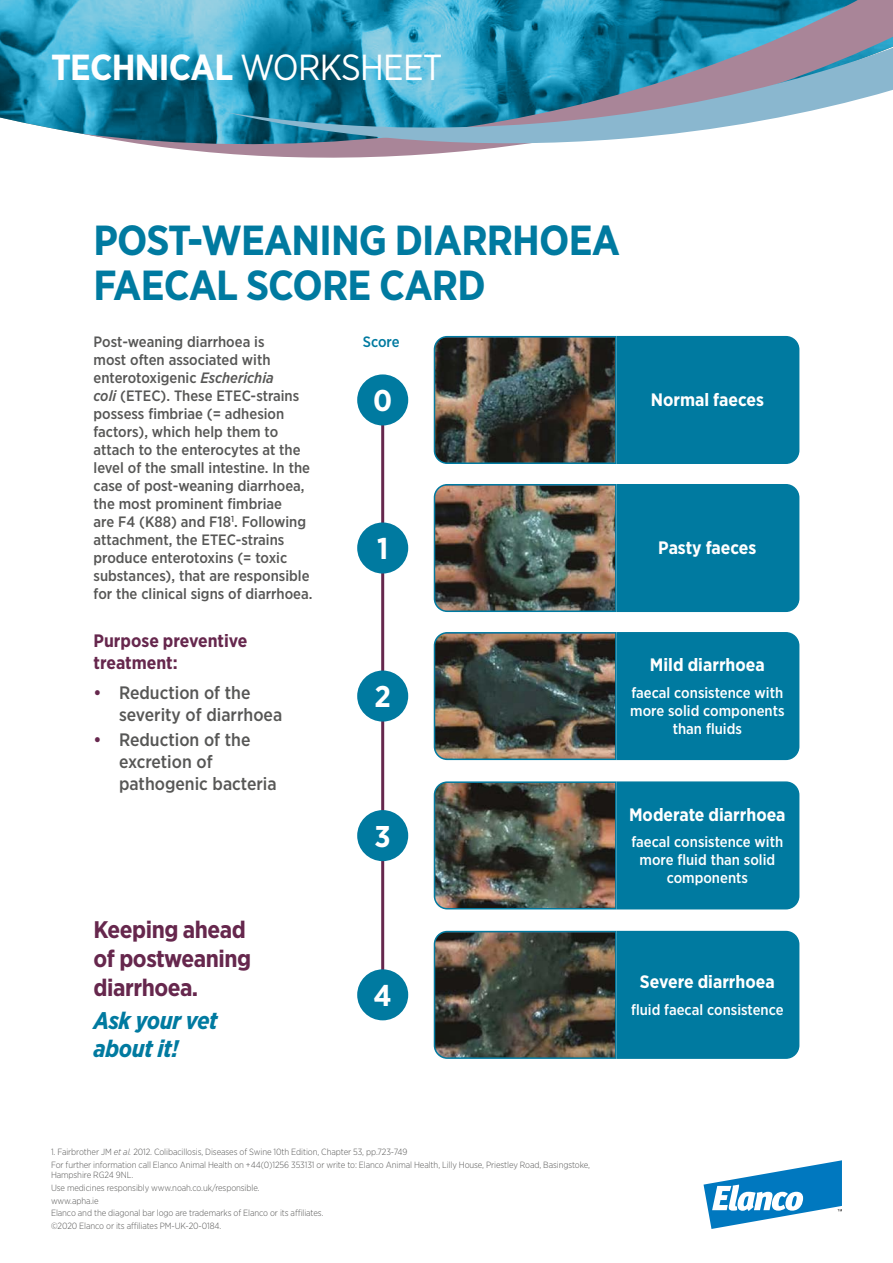
<style>
.page{position:relative;width:893px;height:1263px;background:#fff}
.page>*{position:absolute;margin:0;border:0;box-sizing:border-box;transform-origin:0 0}
.t1{font:700 42px/45.3px "Gotham Narrow";letter-spacing:-.02em;color:#007aa0}
.t2{font:700 36.3px "Gotham Narrow";letter-spacing:-.02em;color:#fff}
.t3{font:700 30px "Gotham Narrow";color:#fff}
.t4{font:700 24px/28.8px "Gotham Narrow";letter-spacing:-.02em;color:#66274d}
.t5{font:italic 700 24px/28.8px "Gotham Narrow";letter-spacing:-.02em;color:#007aa0}
.t6{font:500 18px/21.6px "Gotham Narrow";color:#575756}
.t7{font:700 18px "Gotham Narrow";color:#fff}
.t8{font:700 18px/21.6px "Gotham Narrow";color:#66274d}
.t9{font:500 15px/18px "Gotham Narrow";color:#575756}
.t10{font:500 15px/18px "Gotham Narrow";color:#fff;text-align:center}
.t11{font:500 15px "Gotham Narrow";letter-spacing:-.005em;color:#007aa0}
.t12{font:300 9px/12.6px "Gotham Narrow";letter-spacing:-.01em;color:#575756}
.s1{font-weight:400}
.s2{font-style:italic}
.s3{color:#66274d}
</style>
<div class="page">
<hr style="left:381px;top:400px;width:3px;height:611px;background:#66274d">
<img style="left:0;top:0;width:81px;height:134px">
<svg style="left:81px;top:0;width:394px;height:158px;background:#539cb6"></svg>
<svg style="left:225px;top:0;width:668px;height:150px;background:#589cb7"></svg>
<svg style="left:703px;top:1160px;width:139px;height:69px"></svg>
<svg style="left:433px;top:335px;width:367px;height:129px;background:#256271"></svg>
<img style="left:433px;top:484px;width:367px;height:128px">
<img style="left:433px;top:632px;width:367px;height:129px">
<img style="left:433px;top:781px;width:367px;height:129px">
<svg style="left:433px;top:930px;width:367px;height:129px;background:#266271"></svg>
<div style="left:357px;top:374px;width:51px;height:51px;background:#007aa0;border-radius:50%"></div>
<div style="left:357px;top:522px;width:51px;height:51px;background:#007aa0;border-radius:50%"></div>
<div style="left:357px;top:670px;width:51px;height:51px;background:#007aa0;border-radius:50%"></div>
<div style="left:357px;top:810px;width:51px;height:51px;background:#007aa0;border-radius:50%"></div>
<div style="left:357px;top:969px;width:51px;height:51px;background:#007aa0;border-radius:50%"></div>
<h2 class="t2" style="left:51px;top:44px;width:393px">TECHNICAL <span class="s1">WORKSHEET</span></h2>
<h1 class="t1" style="left:94px;top:217px;width:528px">POST-WEANING DIARRHOEA<br>FAECAL SCORE CARD</h1>
<p class="t9" style="left:94px;top:333px;width:220px">Post-weaning diarrhoea is<br>most often associated with enterotoxigenic <span class="s2">Escherichia<br>coli</span> (ETEC). These ETEC-strains possess fimbriae (= adhesion factors), which help them to attach to the enterocytes at the level of the small intestine. In the case of post-weaning diarrhoea, the most prominent fimbriae<br>are F4 (K88) and F18<sup>1</sup>. Following attachment, the ETEC-strains produce enterotoxins (= toxic substances), that are responsible for the clinical signs of diarrhoea.</p>
<p class="t8" style="left:94px;top:630px;width:155px">Purpose preventive treatment:</p>
<p class="t6" style="left:119px;top:682px;width:165px;text-indent:-26px"><span class="s3">•</span> Reduction of the severity of diarrhoea</p>
<p class="t6" style="left:119px;top:729px;width:159px;text-indent:-26px"><span class="s3">•</span> Reduction of the excretion of pathogenic bacteria</p>
<h3 class="t4" style="left:94px;top:915px;width:159px">Keeping ahead of postweaning diarrhoea.</h3>
<h3 class="t5" style="left:94px;top:1005px;width:126px">Ask your vet about it!</h3>
<p class="t11" style="left:363px;top:332px;width:38px">Score</p>
<h3 class="t3" style="left:373px;top:381px;width:21px">0</h3>
<h3 class="t3" style="left:377px;top:529px;width:13px">1</h3>
<h3 class="t3" style="left:374px;top:677px;width:18px">2</h3>
<h3 class="t3" style="left:375px;top:817px;width:18px">3</h3>
<h3 class="t3" style="left:374px;top:976px;width:20px">4</h3>
<p class="t7" style="left:651px;top:388px;width:115px">Normal faeces</p>
<p class="t7" style="left:658px;top:537px;width:100px">Pasty faeces</p>
<p class="t7" style="left:650px;top:653px;width:116px">Mild diarrhoea</p>
<p class="t10" style="left:630px;top:683px;width:156px">faecal consistence with more solid components than fluids</p>
<p class="t7" style="left:629px;top:803px;width:158px">Moderate diarrhoea</p>
<p class="t10" style="left:631px;top:833px;width:153px">faecal consistence with more fluid than solid components</p>
<p class="t7" style="left:640px;top:970px;width:136px">Severe diarrhoea</p>
<p class="t10" style="left:631px;top:1000px;width:154px">fluid faecal consistence</p>
<p class="t12" style="left:51px;top:1146px;width:541px">1. Fairbrother JM <span class="s2">et al.</span> 2012. Colibacillosis, Diseases of Swine 10th Edition, Chapter 53, pp.723-749<br>For further information call Elanco Animal Health on +44(0)1256 353131 or write to: Elanco Animal Health, Lilly House, Priestley Road, Basingstoke,</p>
<p class="t12" style="left:51px;top:1169px;width:274px">Hampshire RG24 9NL.<br>Use medicines responsibly www.noah.co.uk/responsible.<br>www.apha.ie<br>Elanco and the diagonal bar logo are trademarks of Elanco or its affiliates. ©2020 Elanco or its affiliates PM-UK-20-0184.</p>
</div>
